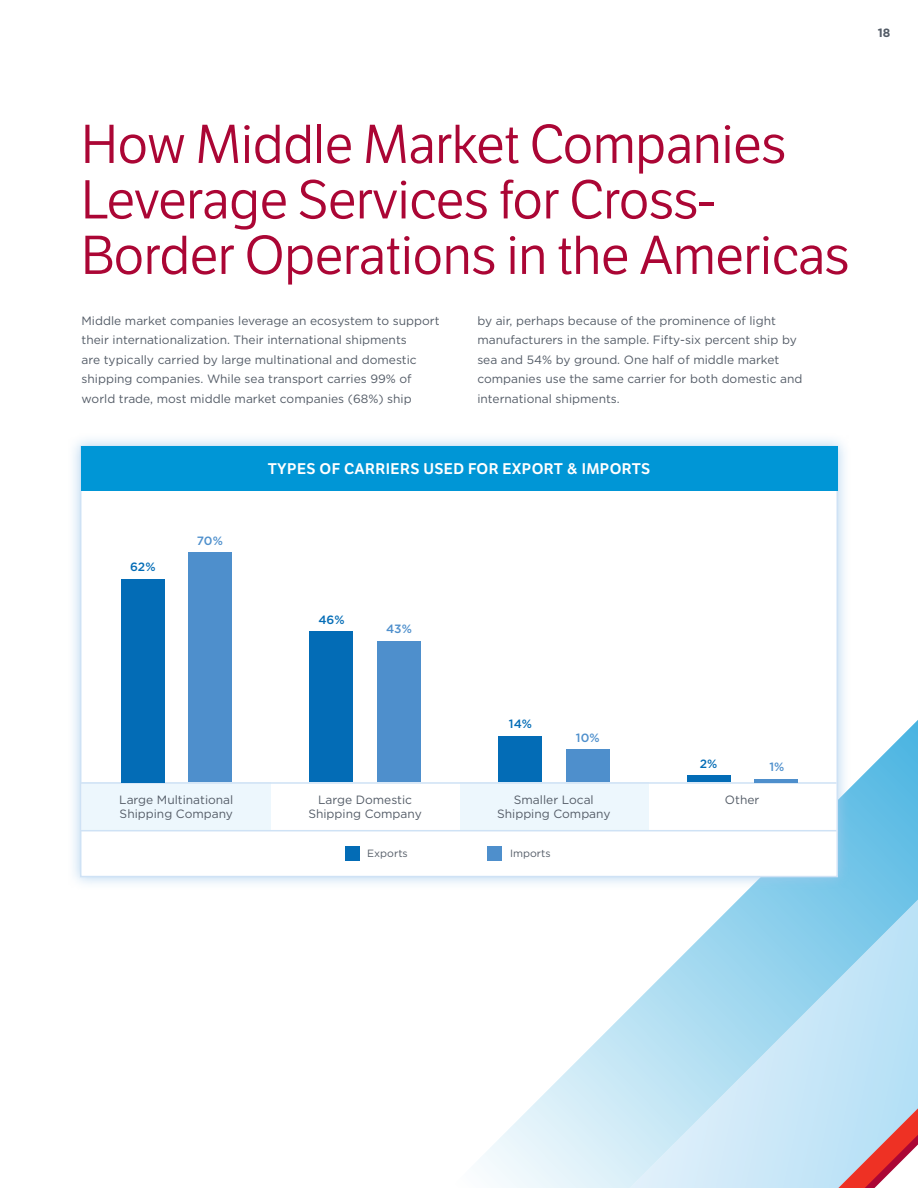
<style>
.page{position:relative;width:918px;height:1188px;background:#fff}
.page>*{position:absolute;margin:0;border:0;box-sizing:border-box;transform-origin:0 0}
.t1{font:53.1px/55.5px "LFT Etica";letter-spacing:-.01em;color:#ab0635}
.t2{font:600 15px "LFT Etica";letter-spacing:.025em;color:#fff}
.t3{font:12px/19.5px "Gotham";color:#545c67}
.t4{font:500 12px "Gotham";color:#036cb6}
.t5{font:500 12px "Gotham";color:#4e8fcc}
.t6{font:700 12px "Gotham";color:#545c67}
.t7{font:10.5px "Gotham";color:#545c67}
</style>
<div class="page">
<svg style="left:479px;top:720px;width:439px;height:466px"></svg>
<div style="left:67px;top:433px;width:784px;height:457px;background:#a2caec;opacity:.75"></div>
<div style="left:80px;top:446px;width:758px;height:431px;background:#fff;border:2px solid #cfe2f5"></div>
<div style="left:345px;top:847px;width:14px;height:14px;background:#036cb6"></div>
<div style="left:488px;top:847px;width:14px;height:14px;background:#4e8fcc"></div>
<div style="left:81px;top:446px;width:756px;height:45px;background:#0096d6"></div>
<div style="left:82px;top:782px;width:189px;height:48px;background:#edf7fd"></div>
<div style="left:460px;top:782px;width:188px;height:48px;background:#edf7fd"></div>
<hr style="left:81px;top:830px;width:756px;height:1px;background:#cfe2f5">
<hr style="left:81px;top:782px;width:756px;height:2px;background:#cfe2f5">
<div style="left:121px;top:579px;width:43px;height:203px;background:#036cb6"></div>
<div style="left:188px;top:553px;width:44px;height:229px;background:#4e8fcc"></div>
<div style="left:310px;top:631px;width:43px;height:151px;background:#036cb6"></div>
<div style="left:377px;top:641px;width:43px;height:141px;background:#4e8fcc"></div>
<div style="left:499px;top:736px;width:43px;height:46px;background:#036cb6"></div>
<div style="left:566px;top:749px;width:43px;height:33px;background:#4e8fcc"></div>
<div style="left:687px;top:776px;width:43px;height:6px;background:#036cb6"></div>
<hr style="left:754px;top:779px;width:43px;height:3px;background:#4e8fcc">
<svg style="left:505px;top:868px;width:413px;height:320px"></svg>
<svg style="left:838px;top:1108px;width:80px;height:80px;background:#d1a5af"></svg>
<p class="t6" style="left:878px;top:24px;width:14px">18</p>
<h1 class="t1" style="left:81px;top:118px;width:770px">How Middle Market Companies<br>Leverage Services for Cross-<br>Border Operations in the Americas</h1>
<p class="t3" style="left:82px;top:310px;width:360px">Middle market companies leverage an ecosystem to support their internationalization. Their international shipments<br>are typically carried by large multinational and domestic shipping companies. While sea transport carries 99% of world trade, most middle market companies (68%) ship</p>
<p class="t3" style="left:477px;top:310px;width:327px">by air, perhaps because of the prominence of light manufacturers in the sample. Fifty-six percent ship by sea and 54% by ground. One half of middle market companies use the same carrier for both domestic and international shipments.</p>
<p class="t4" style="left:130px;top:559px;width:27px">62%</p>
<p class="t5" style="left:197px;top:533px;width:27px">70%</p>
<p class="t2" style="left:268px;top:459px;width:384px">TYPES OF CARRIERS USED FOR EXPORT &amp; IMPORTS</p>
<p class="t4" style="left:318px;top:611px;width:28px">46%</p>
<p class="t5" style="left:386px;top:621px;width:27px">43%</p>
<p class="t4" style="left:509px;top:716px;width:25px">14%</p>
<p class="t5" style="left:576px;top:729px;width:25px">10%</p>
<p class="t4" style="left:700px;top:756px;width:19px">2%</p>
<p class="t5" style="left:769px;top:759px;width:16px">1%</p>
<p class="t3" style="left:119px;top:793px;width:116px;line-height:13.5px">Large Multinational<br>Shipping Company</p>
<p class="t3" style="left:308px;top:793px;width:115px;line-height:13.5px;text-align:center">Large Domestic<br>Shipping Company</p>
<p class="t3" style="left:497px;top:793px;width:115px;line-height:13.5px;text-align:center">Smaller Local<br>Shipping Company</p>
<p class="t3" style="left:725px;top:790px;width:36px">Other</p>
<p class="t7" style="left:367px;top:847px;width:42px">Exports</p>
<p class="t7" style="left:510px;top:847px;width:42px">Imports</p>
</div>
